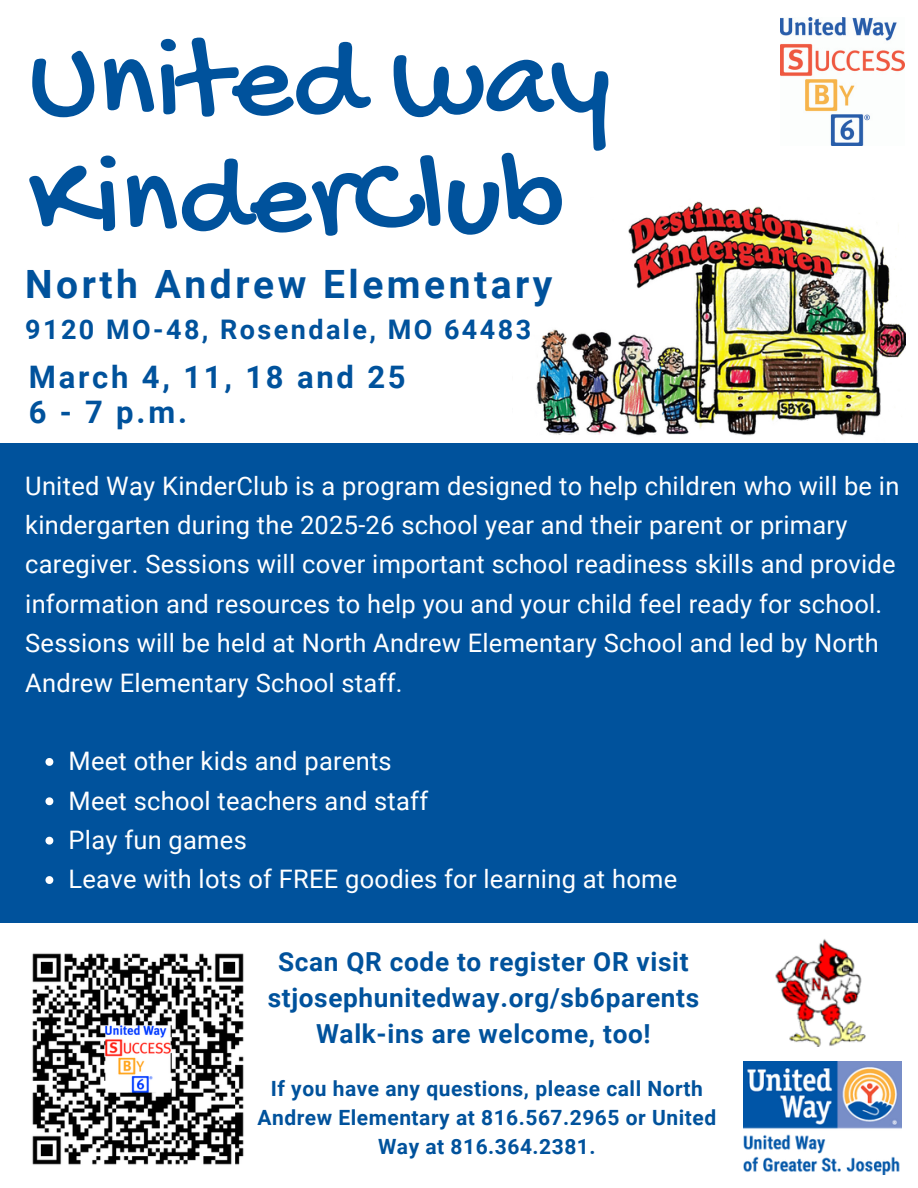
<style>
.page{position:relative;width:918px;height:1188px;background:#fff}
.page>*{position:absolute;margin:0;border:0;box-sizing:border-box;transform-origin:0 0}
.t1{font:120.3px/116.7px "Gochi Hand";color:#00529c}
.t2{font:700 39px "Roboto";letter-spacing:.09em;color:#00529c}
.t3{font:700 31.05px/34.8px "Roboto";letter-spacing:.09em;color:#00529c}
.t4{font:700 27px "Roboto";letter-spacing:.09em;color:#00529c}
.t5{font:700 26.25px/36px "Roboto";letter-spacing:.025em;color:#00529c;text-align:center}
.t6{font:25.5px/39.3px "Roboto";letter-spacing:.01em;color:#fff}
.t7{font:700 21px/29.2px "Roboto";letter-spacing:.025em;color:#00529c;text-align:center}
</style>
<div class="page">
<img style="left:536px;top:201px;width:370px;height:235px">
<div style="left:0;top:443px;width:917px;height:480px;background:#00529c"></div>
<img style="left:743px;top:1062px;width:159px;height:112px">
<img style="left:781px;top:18px;width:124px;height:128px">
<img style="left:32px;top:953px;width:212px;height:212px">
<svg style="left:45px;top:758px;width:8px;height:8px"></svg>
<svg style="left:45px;top:797px;width:8px;height:8px"></svg>
<svg style="left:45px;top:837px;width:8px;height:8px"></svg>
<svg style="left:45px;top:876px;width:8px;height:8px"></svg>
<img style="left:775px;top:939px;width:91px;height:107px">
<p class="t1" style="left:29px;top:31px;width:583px">United way<br>KinderClub</p>
<p class="t2" style="left:25px;top:261px;width:529px">North Andrew Elementary</p>
<p class="t4" style="left:25px;top:314px;width:507px">9120 MO-48, Rosendale, MO 64483</p>
<p class="t3" style="left:29px;top:360px;width:378px">March 4, 11, 18 and 25<br>6 - 7 p.m.</p>
<h1 class="t6" style="left:25px;top:466px;width:876px">United Way KinderClub is a program designed to help children who will be in kindergarten during the 2025-26 school year and their parent or primary caregiver. Sessions will cover important school readiness skills and provide information and resources to help you and your child feel ready for school.<br>Sessions will be held at North Andrew Elementary School and led by North Andrew Elementary School staff.</h1>
<p class="t6" style="left:69px;top:742px;width:325px">Meet other kids and parents</p>
<p class="t6" style="left:69px;top:781px;width:361px">Meet school teachers and staff</p>
<h2 class="t6" style="left:69px;top:821px;width:180px">Play fun games</h2>
<h3 class="t6" style="left:69px;top:860px;width:610px">Leave with lots of FREE goodies for learning at home</h3>
<p class="t5" style="left:268px;top:944px;width:433px">Scan QR code to register OR visit stjosephunitedway.org/sb6parents<br>Walk-ins are welcome, too!</p>
<h5 class="t7" style="left:257px;top:1074px;width:460px">If you have any questions, please call North<br>Andrew Elementary at 816.567.2965 or United<br>Way at 816.364.2381.</h5>
</div>
